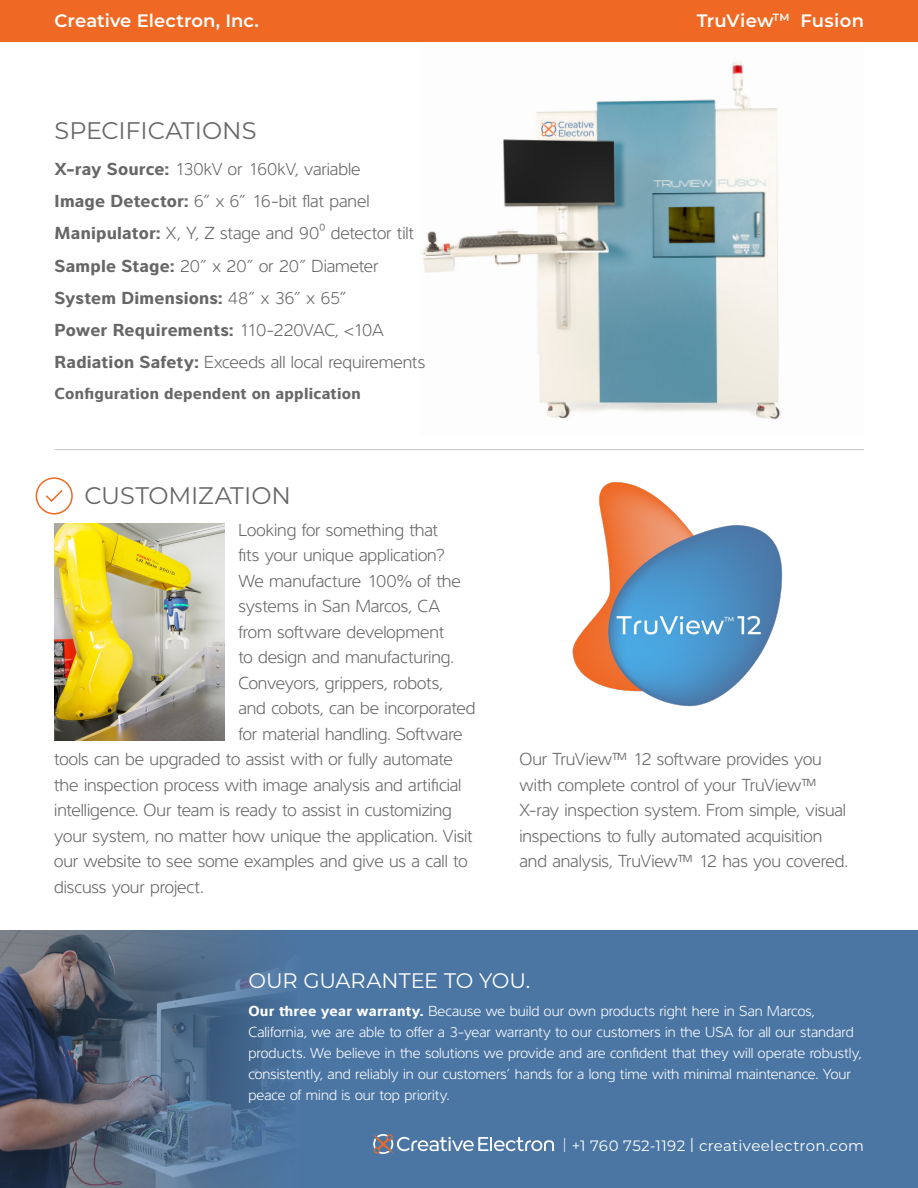
<style>
.page{position:relative;width:918px;height:1188px;background:#fff}
.page>*{position:absolute;margin:0;border:0;box-sizing:border-box;transform-origin:0 0}
.t1{font:24px "Montserrat";color:#686767}
.t2{font:21px "Montserrat";color:#fff}
.t3{font:300 18px/32.2px "Interval Sans Pro";letter-spacing:-.005em;color:#686767}
.t4{font:600 18px "Montserrat";color:#fff}
.t5{font:700 16.5px "Interval Sans Pro";letter-spacing:.015em;color:#686767}
.t6{font:300 15px/21px "Interval Sans Pro";letter-spacing:.005em;color:#fff}
.t7{font:15px "Montserrat";letter-spacing:.02em;color:#fff}
.s1{font-weight:700}
.s2{font-weight:300}
</style>
<div class="page">
<img style="left:420px;top:41px;width:444px;height:379px">
<div style="left:0;top:930px;width:918px;height:258px;background:#4b76a4"></div>
<img style="left:0;top:930px;width:282px;height:258px">
<svg style="left:373px;top:1134px;width:181px;height:20px"></svg>
<hr style="left:55px;top:449px;width:809px;height:1px;background:#c7c8ca">
<div style="left:0;top:0;width:918px;height:41px;background:#ef6924"></div>
<img style="left:572px;top:482px;width:211px;height:225px">
<div style="left:36px;top:477px;width:37px;height:37px;border:2px solid #ef6924;border-radius:50%"></div>
<svg style="left:45px;top:490px;width:18px;height:12px"></svg>
<img style="left:54px;top:524px;width:171px;height:217px">
<p class="t4" style="left:55px;top:8px;width:206px">Creative Electron, Inc.</p>
<p class="t4" style="left:697px;top:8px;width:169px">TruView<sup>TM</sup> Fusion</p>
<h1 class="t1" style="left:55px;top:114px;width:203px">SPECIFICATIONS</h1>
<p class="t3" style="left:55px;top:151px;width:372px"><span class="s1">X-ray Source:</span> 130kV or 160kV, variable<br><span class="s1">Image Detector:</span> 6” x 6” 16-bit flat panel <span class="s1">Manipulator:</span> X, Y, Z stage and 90⁰ detector tilt <span class="s1">Sample Stage:</span> 20” x 20” or 20” Diameter <span class="s1">System Dimensions:</span> 48” x 36” x 65”<br><span class="s1">Power Requirements:</span> 110-220VAC, &lt;10A <span class="s1">Radiation Safety:</span> Exceeds all local requirements</p>
<p class="t5" style="left:55px;top:381px;width:308px">Configuration dependent on application</p>
<h1 class="t1" style="left:84px;top:479px;width:208px">CUSTOMIZATION</h1>
<p class="t3" style="left:238px;top:512px;width:201px">Looking for something that</p>
<p class="t3" style="left:238px;top:538px;width:208px">fits your unique application?</p>
<p class="t3" style="left:238px;top:563px;width:224px">We manufacture 100% of the</p>
<p class="t3" style="left:238px;top:589px;width:203px">systems in San Marcos, CA</p>
<p class="t3" style="left:238px;top:614px;width:207px">from software development</p>
<p class="t3" style="left:238px;top:640px;width:217px">to design and manufacturing.</p>
<p class="t3" style="left:238px;top:665px;width:206px">Conveyors, grippers, robots,</p>
<p class="t3" style="left:238px;top:691px;width:239px">and cobots, can be incorporated</p>
<p class="t3" style="left:238px;top:716px;width:226px">for material handling. Software</p>
<p class="t3" style="left:54px;top:742px;width:400px">tools can be upgraded to assist with or fully automate</p>
<p class="t3" style="left:54px;top:767px;width:409px">the inspection process with image analysis and artificial</p>
<p class="t3" style="left:54px;top:793px;width:399px">intelligence. Our team is ready to assist in customizing</p>
<p class="t3" style="left:54px;top:818px;width:420px">your system, no matter how unique the application. Visit</p>
<p class="t3" style="left:54px;top:844px;width:415px">our website to see some examples and give us a call to</p>
<p class="t3" style="left:54px;top:869px;width:151px">discuss your project.</p>
<p class="t3" style="left:519px;top:745px;width:330px;line-height:25.5px">Our TruView™ 12 software provides you with complete control of your TruView™ X-ray inspection system. From simple, visual inspections to fully automated acquisition and analysis, TruView™ 12 has you covered.</p>
<p class="t2" style="left:248px;top:966px;width:283px">OUR GUARANTEE TO YOU.</p>
<p class="t6" style="left:248px;top:999px;width:615px"><span class="s1">Our three year warranty.</span> Because we build our own products right here in San Marcos, California, we are able to offer a 3-year warranty to our customers in the USA for all our standard products. We believe in the solutions we provide and are confident that they will operate robustly, consistently, and reliably in our customers’ hands for a long time with minimal maintenance. Your peace of mind is our top priority.</p>
<p class="t7" style="left:563px;top:1135px;width:303px"><span class="s2">|</span> +1 760 752-1192 | creativeelectron.com</p>
</div>
